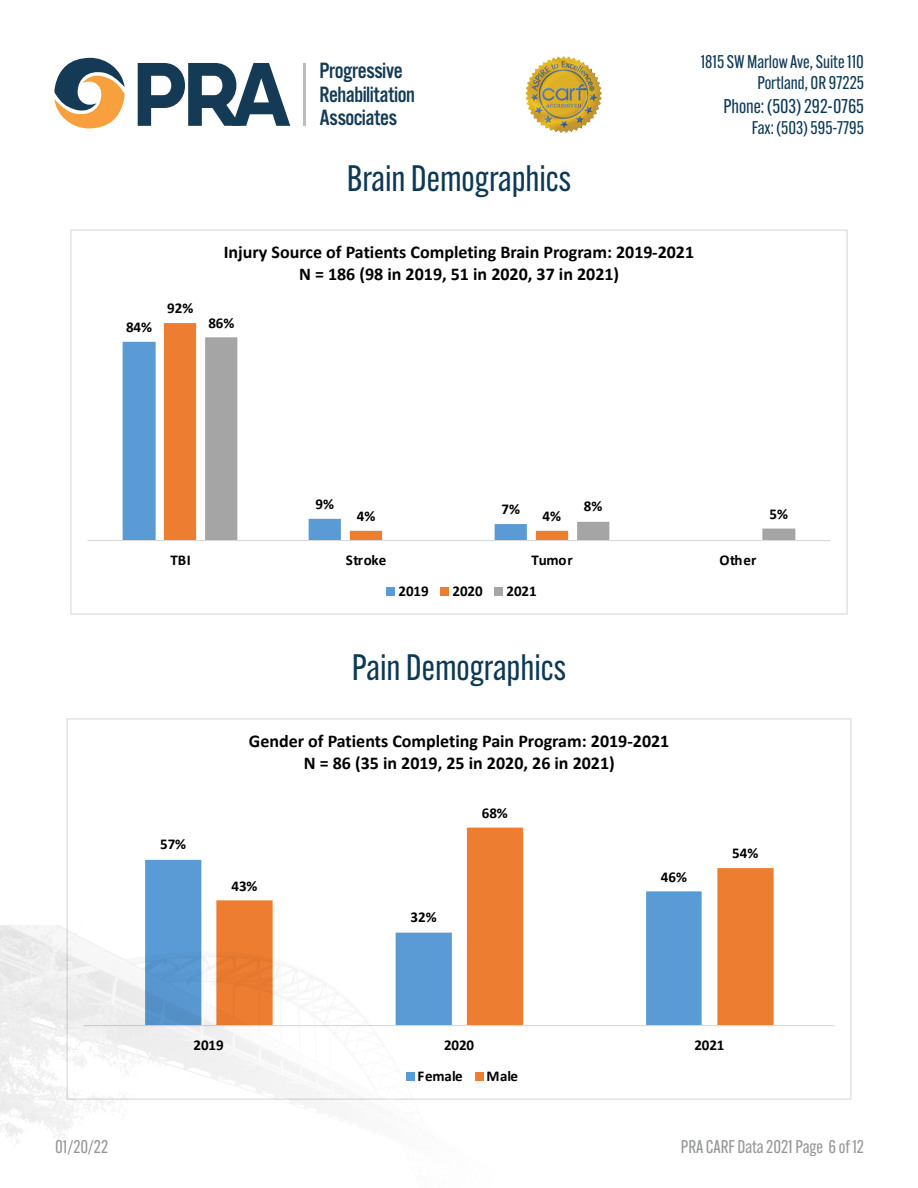
<style>
.page{position:relative;width:918px;height:1188px;background:#fff}
.page>*{position:absolute;margin:0;border:0;box-sizing:border-box;transform-origin:0 0}
.Address_Bar{font:36px "Alternate Gothic ATF";color:#0d3955}
.t1{font:22.95px/23.9px "Alternate Got No 3 D";letter-spacing:-.025em;color:#143a55}
.t2{font:19.5px "Alternate Gothic ATF";color:#0d3955}
.t3{font:700 18px/22.5px "Calibri";color:#000;text-align:center}
.t4{font:18px/21.6px "Alternate Gothic ATF";color:#0d3955;text-align:right}
.t5{font:18px "Alternate Gothic ATF";color:#949699}
.t6{font:700 15px "Calibri";letter-spacing:-.005em;color:#000}
</style>
<div class="page">
<img style="left:0;top:925px;width:852px;height:221px">
<hr style="left:304px;top:63px;width:2px;height:63px;background:#bcbcbc">
<svg style="left:54px;top:58px;width:71px;height:70px"></svg>
<svg style="left:138px;top:63px;width:152px;height:63px"></svg>
<img style="left:525px;top:56px;width:77px;height:77px">
<svg style="left:123px;top:342px;width:41px;height:198px;fill:#5b9bd5"></svg>
<div style="left:164px;top:323px;width:33px;height:217px;background:#ed7d31"></div>
<svg style="left:205px;top:337px;width:590px;height:203px"></svg>
<hr style="left:87px;top:540px;width:744px;height:1px;background:#d9d9d9">
<div style="left:387px;top:587px;width:8px;height:8px;background:#5b9bd5"></div>
<div style="left:441px;top:587px;width:8px;height:8px;background:#ed7d31"></div>
<div style="left:495px;top:587px;width:8px;height:8px;background:#a5a5a5"></div>
<div style="left:67px;top:719px;width:784px;height:380px;background:#fff"></div>
<svg style="left:145px;top:860px;width:71px;height:165px;fill:#5b9bd5"></svg>
<svg style="left:216px;top:828px;width:558px;height:197px"></svg>
<hr style="left:84px;top:1025px;width:750px;height:1px;background:#d9d9d9">
<div style="left:406px;top:1072px;width:8px;height:8px;background:#5b9bd5"></div>
<div style="left:475px;top:1072px;width:8px;height:8px;background:#ed7d31"></div>
<p class="t1" style="left:320px;top:59px;width:97px">Progressive<br>Rehabilitation<br>Associates</p>
<p class="t4" style="left:701px;top:50px;width:165px">1815 SW Marlow Ave, Suite 110<br>Portland, OR 97225</p>
<p class="t2" style="left:723px;top:94px;width:142px">Phone: (503) 292-0765</p>
<p class="t4" style="left:752px;top:117px;width:114px">Fax: (503) 595-7795</p>
<p class="Address_Bar" style="left:347px;top:156px;width:226px">Brain Demographics</p>
<p class="t6" style="left:126px;top:316px;width:28px">84%</p>
<p class="t6" style="left:167px;top:298px;width:28px">92%</p>
<p class="t3" style="left:224px;top:240px;width:472px">Injury Source of Patients Completing Brain Program: 2019-2021<br>N = 186 (98 in 2019, 51 in 2020, 37 in 2021)</p>
<p class="t6" style="left:208px;top:312px;width:28px">86%</p>
<p class="t6" style="left:316px;top:493px;width:20px">9%</p>
<p class="t6" style="left:501px;top:498px;width:20px">7%</p>
<p class="t6" style="left:357px;top:505px;width:20px">4%</p>
<p class="t6" style="left:543px;top:505px;width:20px">4%</p>
<p class="t6" style="left:584px;top:496px;width:20px">8%</p>
<p class="t6" style="left:170px;top:549px;width:22px">TBI</p>
<p class="t6" style="left:346px;top:549px;width:42px">Stroke</p>
<p class="t6" style="left:531px;top:549px;width:43px">Tumor</p>
<p class="t6" style="left:720px;top:549px;width:38px">Other</p>
<p class="t6" style="left:399px;top:580px;width:32px">2019</p>
<p class="t6" style="left:453px;top:580px;width:32px">2020</p>
<p class="t6" style="left:507px;top:580px;width:32px">2021</p>
<p class="t6" style="left:770px;top:503px;width:20px">5%</p>
<p class="t6" style="left:160px;top:834px;width:28px">57%</p>
<p class="Address_Bar" style="left:352px;top:645px;width:216px">Pain Demographics</p>
<p class="t3" style="left:249px;top:729px;width:422px">Gender of Patients Completing Pain Program: 2019-2021<br>N = 86 (35 in 2019, 25 in 2020, 26 in 2021)</p>
<p class="t6" style="left:231px;top:875px;width:28px">43%</p>
<p class="t6" style="left:410px;top:907px;width:28px">32%</p>
<p class="t6" style="left:482px;top:802px;width:28px">68%</p>
<p class="t6" style="left:661px;top:866px;width:28px">46%</p>
<p class="t6" style="left:732px;top:843px;width:28px">54%</p>
<p class="t6" style="left:194px;top:1034px;width:32px">2019</p>
<p class="t6" style="left:444px;top:1034px;width:32px">2020</p>
<p class="t6" style="left:694px;top:1034px;width:32px">2021</p>
<p class="t6" style="left:418px;top:1066px;width:47px">Female</p>
<p class="t6" style="left:487px;top:1066px;width:33px">Male</p>
<p class="t5" style="left:55px;top:1136px;width:55px">01/20/22</p>
<p class="t5" style="left:681px;top:1136px;width:185px">PRA CARF Data 2021 Page 6 of 12</p>
</div>
